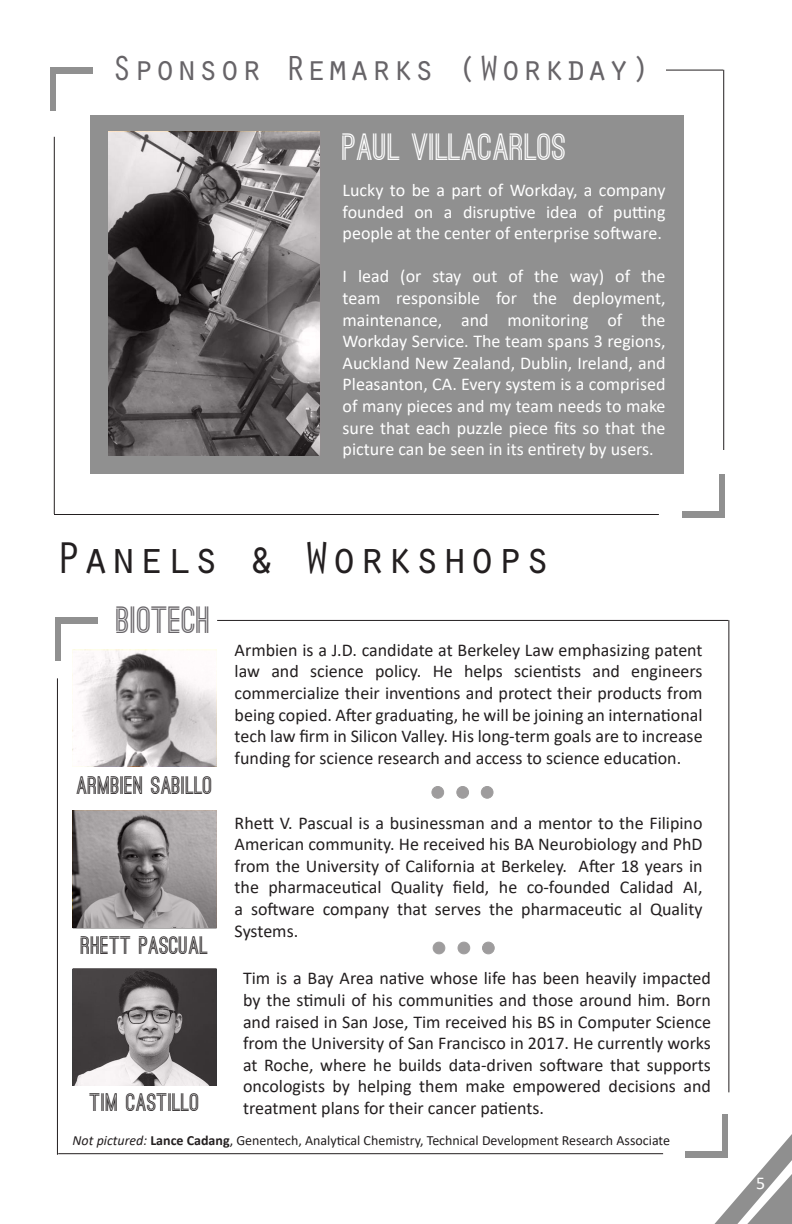
<style>
.page{position:relative;width:792px;height:1224px;background:#fff}
.page>*{position:absolute;margin:0;border:0;box-sizing:border-box;transform-origin:0 0}
.t1{font:46px "Orator Std";color:#231f20}
.t2{font:36px "Orator Std";color:#676468}
.t3{font:700 36px "Ostrich Sans";color:#fff}
.t4{font:700 36px "Ostrich Sans";color:#676468}
.t5{font:700 24px "Ostrich Sans";color:#231f20}
.t6{font:18px/21.6px "Calibri";color:#231f20;text-align:justify}
.t7{font:18px/21.6px "Calibri";color:#fff;text-align:justify}
.t8{font:14px "Calibri";color:#231f20}
.s1{font-style:italic}
.s2{font-weight:700}
</style>
<div class="page">
<svg style="left:714px;top:1134px;width:78px;height:90px"></svg>
<hr style="left:217px;top:620px;width:511px;height:1px;background:#231f20">
<div style="left:55px;top:617px;width:43px;height:43px;background:#909090"></div>
<div style="left:61px;top:624px;width:40px;height:41px;background:#fff"></div>
<hr style="left:728px;top:620px;width:1px;height:472px;background:#231f20">
<hr style="left:57px;top:678px;width:1px;height:477px;background:#231f20">
<hr style="left:58px;top:1153px;width:605px;height:1px;background:#231f20">
<div style="left:686px;top:1115px;width:42px;height:43px;background:#909090"></div>
<div style="left:682px;top:1110px;width:40px;height:41px;background:#fff"></div>
<div style="left:432px;top:786px;width:12px;height:12px;background:#9e9c9d;border-radius:50%"></div>
<div style="left:431px;top:786px;width:13px;height:13px;border:1px solid #231f20;border-radius:50%"></div>
<div style="left:457px;top:786px;width:12px;height:12px;background:#9e9c9d;border-radius:50%"></div>
<div style="left:456px;top:786px;width:13px;height:13px;border:1px solid #231f20;border-radius:50%"></div>
<div style="left:481px;top:786px;width:12px;height:12px;background:#9e9c9d;border-radius:50%"></div>
<div style="left:481px;top:786px;width:13px;height:13px;border:1px solid #231f20;border-radius:50%"></div>
<div style="left:433px;top:942px;width:12px;height:12px;background:#9e9c9d;border-radius:50%"></div>
<div style="left:433px;top:942px;width:12px;height:12px;border:1px solid #231f20;border-radius:50%"></div>
<div style="left:458px;top:942px;width:12px;height:12px;background:#9e9c9d;border-radius:50%"></div>
<div style="left:458px;top:942px;width:12px;height:12px;border:1px solid #231f20;border-radius:50%"></div>
<div style="left:483px;top:942px;width:11px;height:12px;background:#9e9c9d;border-radius:50%"></div>
<div style="left:482px;top:942px;width:13px;height:12px;border:1px solid #231f20;border-radius:50%"></div>
<svg style="left:76px;top:652px;width:139px;height:112px"></svg>
<svg style="left:75px;top:813px;width:140px;height:113px;background:#928e8f"></svg>
<div style="left:73px;top:811px;width:144px;height:117px;border:1px solid #231f20"></div>
<svg style="left:75px;top:970px;width:140px;height:114px;background:#6c6869"></svg>
<div style="left:73px;top:968px;width:144px;height:118px;border:1px solid #231f20"></div>
<hr style="left:666px;top:70px;width:57px;height:1px;background:#231f20">
<div style="left:50px;top:67px;width:42px;height:43px;background:#909090"></div>
<div style="left:56px;top:74px;width:40px;height:40px;background:#fff"></div>
<hr style="left:723px;top:70px;width:1px;height:380px;background:#231f20">
<hr style="left:54px;top:137px;width:1px;height:377px;background:#231f20">
<hr style="left:54px;top:514px;width:605px;height:1px;background:#231f20">
<div style="left:683px;top:474px;width:42px;height:43px;background:#909090"></div>
<div style="left:679px;top:470px;width:40px;height:40px;background:#fff"></div>
<div style="left:90px;top:115px;width:594px;height:359px;background:#909090"></div>
<svg style="left:110px;top:134px;width:209px;height:320px;background:#6e6a6b"></svg>
<div style="left:108px;top:132px;width:213px;height:324px;border:1px solid #231f20"></div>
<p class="t2" style="left:111px;top:42px;width:542px">Sponsor Remarks (Workday)</p>
<p class="t3" style="left:343px;top:133px;width:225px">PAUL VILLACARLOS</p>
<p class="t7" style="left:343px;top:179px;width:324px">Lucky to be a part of Workday, a company founded on a disruptive idea of putting people at the center of enterprise software.</p>
<p class="t7" style="left:343px;top:265px;width:324px">I lead (or stay out of the way) of the team responsible for the deployment, maintenance, and monitoring of the Workday Service. The team spans 3 regions, Auckland New Zealand, Dublin, Ireland, and Pleasanton, CA. Every system is a comprised of many pieces and my team needs to make sure that each puzzle piece fits so that the picture can be seen in its entirety by users.</p>
<p class="t1" style="left:55px;top:525px;width:498px">Panels &amp; Workshops</p>
<p class="t4" style="left:116px;top:607px;width:96px">BIOTECH</p>
<p class="t5" style="left:77px;top:777px;width:138px">ARMBIEN SABILLO</p>
<p class="t5" style="left:81px;top:937px;width:129px">RHETT PASCUAL</p>
<p class="t5" style="left:90px;top:1093px;width:111px">TIM CASTILLO</p>
<p class="t6" style="left:235px;top:639px;width:470px">Armbien is a J.D. candidate at Berkeley Law emphasizing patent law and science policy. He helps scientists and engineers commercialize their inventions and protect their products from being copied. After graduating, he will be joining an international tech law firm in Silicon Valley. His long-term goals are to increase funding for science research and access to science education.</p>
<p class="t6" style="left:235px;top:811px;width:470px">Rhett V. Pascual is a businessman and a mentor to the Filipino American community. He received his BA Neurobiology and PhD from the University of California at Berkeley. After 18 years in the pharmaceutical Quality field, he co-founded Calidad AI, a software company that serves the pharmaceutic al Quality Systems.</p>
<p class="t6" style="left:243px;top:967px;width:470px">Tim is a Bay Area native whose life has been heavily impacted by the stimuli of his communities and those around him. Born and raised in San Jose, Tim received his BS in Computer Science from the University of San Francisco in 2017. He currently works at Roche, where he builds data-driven software that supports oncologists by helping them make empowered decisions and treatment plans for their cancer patients.</p>
<p class="t8" style="left:73px;top:1130px;width:599px"><span class="s1">Not pictured:</span> <span class="s2">Lance Cadang</span>, Genentech, Analytical Chemistry, Technical Development Research Associate</p>
<p class="t7" style="left:756px;top:1171px;width:11px">5</p>
</div>
